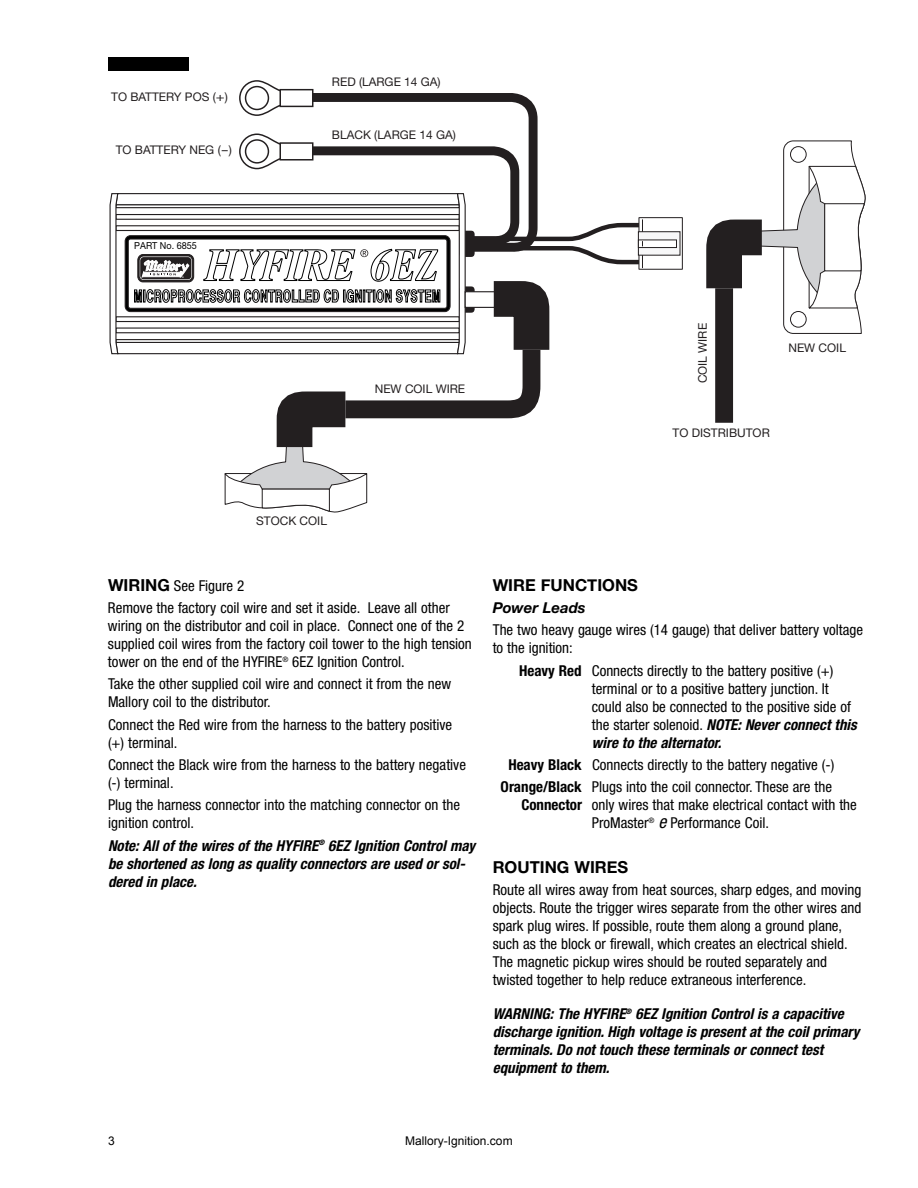
<style>
.page{position:relative;width:918px;height:1188px;background:#fff}
.page>*{position:absolute;margin:0;border:0;box-sizing:border-box;transform-origin:0 0}
.t1{font:700 16.5px "Helvetica Neue";color:#000}
.t2{font:700 16.5px "Helvetica Neue";color:#000}
.t3{font:condensed 15px/18px "Helvetica Neue";color:#000}
.t4{font:italic 700 condensed 15px/18px "Helvetica Neue";color:#000}
.t5{font:700 condensed 15px "Helvetica Neue";color:#000}
.t6{font:12px "Arial";color:#000}
.t7{font:11.85px "Helvetica Neue";color:#231f20}
.t8{font:9.75px "Helvetica Neue";color:#000;scale:.93 1}
.t9{font:700 2.25px "Helvetica Neue";color:#fff;scale:.93 1}
.s1{font-weight:700;font-stretch:normal;font-size:16.5px}
.s2{font-style:inherit}
.s3{font-weight:700;font-style:italic;font-stretch:normal}
.s4{font-weight:700}
.s5{font-weight:700;font-style:italic}
.s6{font-style:italic;font-size:18px}
</style>
<div class="page">
<svg style="left:783px;top:140px;width:83px;height:194px"></svg>
<svg style="left:224px;top:469px;width:144px;height:44px"></svg>
<svg style="left:259px;top:202px;width:539px;height:281px"></svg>
<svg style="left:110px;top:80px;width:543px;height:306px"></svg>
<div style="left:108px;top:57px;width:81px;height:13px;background:#000"></div>
<p class="t7" style="left:111px;top:92px;width:118px">TO BATTERY POS (+)</p>
<p class="t7" style="left:116px;top:146px;width:118px">TO BATTERY NEG (-)</p>
<p class="t7" style="left:332px;top:77px;width:110px">RED (LARGE 14 GA)</p>
<p class="t7" style="left:332px;top:131px;width:125px">BLACK (LARGE 14 GA)</p>
<p class="t8" style="left:134px;top:242px;width:69px">PART No. 6855</p>
<p class="t9" style="left:182px;top:275px;width:3px">®</p>
<p class="t7" style="left:375px;top:385px;width:92px">NEW COIL WIRE</p>
<p class="t7" style="left:698px;top:383px;width:62px;rotate:-90deg">COIL WIRE</p>
<p class="t7" style="left:673px;top:429px;width:99px">TO DISTRIBUTOR</p>
<p class="t7" style="left:788px;top:344px;width:59px">NEW COIL</p>
<p class="t7" style="left:256px;top:517px;width:72px">STOCK COIL</p>
<p class="t3" style="left:108px;top:576px;width:343px;line-height:22.4px"><span class="s1">WIRING</span> See Figure 2<br>Remove the factory coil wire and set it aside. Leave all other</p>
<p class="t3" style="left:108px;top:619px;width:365px">wiring on the distributor and coil in place. Connect one of the 2 supplied coil wires from the factory coil tower to the high tension tower on the end of the HYFIRE<sup>®</sup> 6EZ Ignition Control.</p>
<p class="t3" style="left:108px;top:677px;width:345px">Take the other supplied coil wire and connect it from the new<br>Mallory coil to the distributor.</p>
<p class="t3" style="left:108px;top:717px;width:346px">Connect the Red wire from the harness to the battery positive (+) terminal.</p>
<p class="t3" style="left:108px;top:757px;width:360px">Connect the Black wire from the harness to the battery negative (-) terminal.</p>
<p class="t3" style="left:108px;top:798px;width:354px">Plug the harness connector into the matching connector on the ignition control.</p>
<p class="t4" style="left:108px;top:838px;width:372px">Note: All of the wires of the HYFIRE<sup>®</sup> 6EZ Ignition Control may be shortened as long as quality connectors are used or sol&shy;dered in place.</p>
<p class="t1" style="left:493px;top:572px;width:147px"><span class="s2">WIRE</span> FUNCTIONS</p>
<p class="t3" style="left:493px;top:598px;width:372px;line-height:22.4px"><span class="s3">Power Leads<br></span>The two heavy gauge wires (14 gauge) that deliver battery voltage</p>
<p class="t3" style="left:519px;top:639px;width:316px;line-height:22.4px;text-indent:-26px">to the ignition:<br><span class="s4">Heavy Red</span> Connects directly to the battery positive (+)</p>
<p class="t3" style="left:592px;top:681px;width:269px">terminal or to a positive battery junction. It could also be connected to the positive side of the starter solenoid. <span class="s5">NOTE: Never connect this wire to the alternator.</span></p>
<p class="t3" style="left:501px;top:755px;width:335px;line-height:22.4px;text-align:center"><span class="s4">Heavy Black</span> Connects directly to the battery negative (-)<br><span class="s4">Orange/Black</span> Plugs into the coil connector. These are the</p>
<p class="t3" style="left:592px;top:798px;width:266px">only wires that make electrical contact with the<br>ProMaster<sup>®</sup> <span class="s6">e</span>Performance Coil.</p>
<p class="t2" style="left:493px;top:861px;width:137px">ROUTING <span class="s2">WIRES</span></p>
<p class="t3" style="left:493px;top:883px;width:370px">Route all wires away from heat sources, sharp edges, and moving objects. Route the trigger wires separate from the other wires and spark plug wires. If possible, route them along a ground plane, such as the block or firewall, which creates an electrical shield.<br>The magnetic pickup wires should be routed separately and twisted together to help reduce extraneous interference.</p>
<p class="t4" style="left:493px;top:1007px;width:371px">WARNING: The HYFIRE<sup>®</sup> 6EZ Ignition Control is a capacitive discharge ignition. High voltage is present at the coil primary terminals. Do not touch these terminals or connect test equipment to them.</p>
<p class="t5" style="left:521px;top:799px;width:62px">Connector</p>
<p class="t6" style="left:108px;top:1133px;width:8px">3</p>
<p class="t6" style="left:405px;top:1133px;width:109px">Mallory-Ignition.com</p>
</div>
